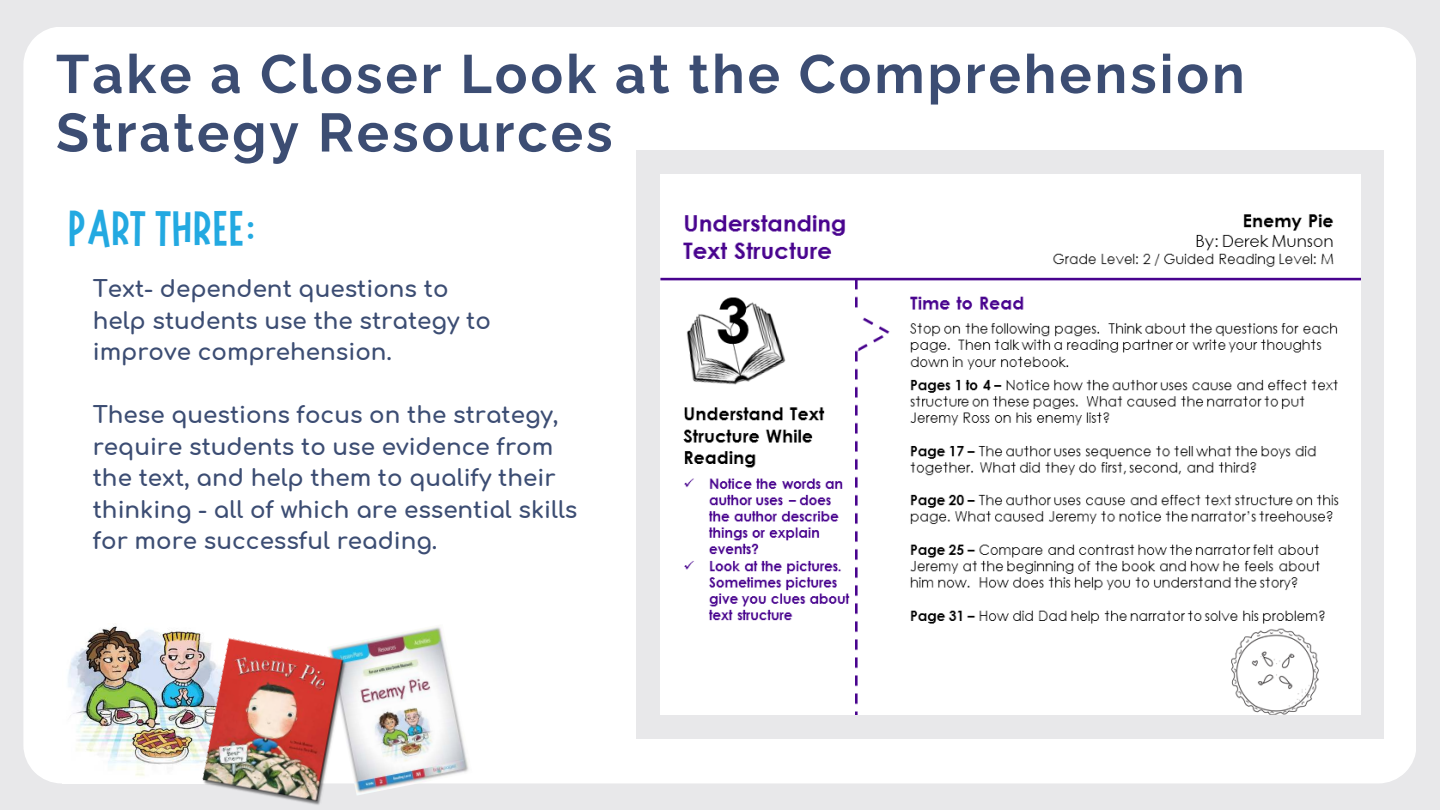
<style>
.page{position:relative;width:1440px;height:810px;background:#e8e8ea}
.page>*{position:absolute;margin:0;border:0;box-sizing:border-box;transform-origin:0 0}
.t1{font:700 54px/58.5px "Raleway";letter-spacing:.055em;color:#3c4d73}
.t2{font:50px "Marykate";color:#23a9e1}
.t3{font:700 23px/31.5px "Comfortaa";color:#3c4d73}
</style>
<div class="page">
<div style="left:23px;top:27px;width:1393px;height:756px;background:#fff"></div>
<div style="left:636px;top:150px;width:748px;height:589px;background:#e8e8ea"></div>
<img style="left:62px;top:624px;width:171px;height:160px">
<img style="left:327px;top:624px;width:145px;height:171px">
<img style="left:201px;top:638px;width:147px;height:167px">
<img style="left:661px;top:174px;width:699px;height:541px">
<h1 class="t1" style="left:56px;top:39px;width:1190px">Take a Closer Look at the Comprehension<br>Strategy Resources</h1>
<h2 class="t2" style="left:68px;top:196px;width:191px">PART THREE:</h2>
<p class="t3" style="left:93px;top:270px;width:400px">Text- dependent questions to help students use the strategy to improve comprehension.</p>
<p class="t3" style="left:93px;top:396px;width:486px">These questions focus on the strategy, require students to use evidence from the text, and help them to qualify their thinking - all of which are essential skills for more successful reading.</p>
</div>
